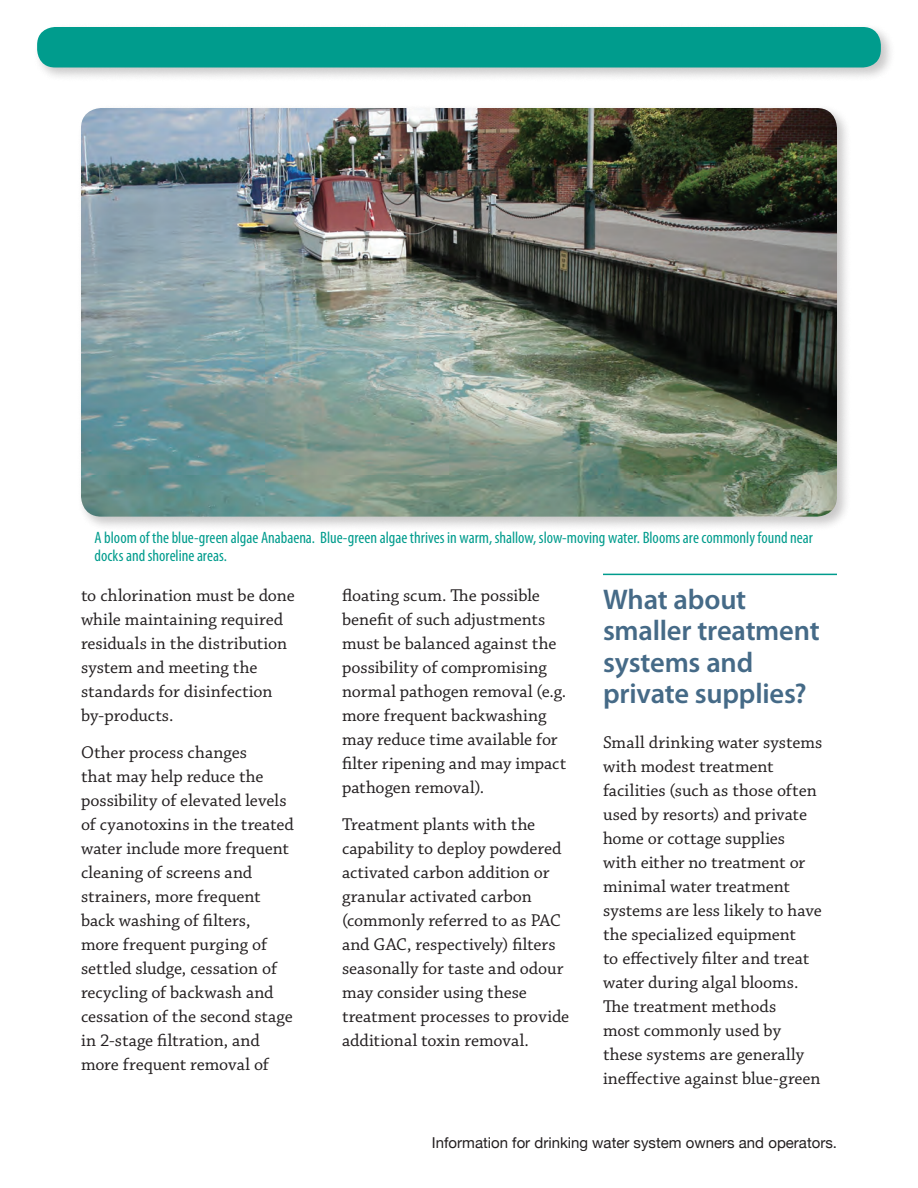
<style>
.page{position:relative;width:918px;height:1188px;background:#fff}
.page>*{position:absolute;margin:0;border:0;box-sizing:border-box;transform-origin:0 0}
.t1{font:600 28.5px/31.5px "Myriad Pro";letter-spacing:-.01em;color:#456a87}
.t2{font:18px/24px "Chaparral Pro";color:#231f20}
.t3{font:condensed 16.5px/18px "Myriad Pro";color:#009c8d}
.t4{font:15px "Helvetica Neue";color:#231f20}
</style>
<div class="page">
<div style="left:33px;top:23px;width:863px;height:59px;background:#231f20;opacity:.25"></div>
<div style="left:37px;top:27px;width:844px;height:41px;background:#009c8d;border-radius:18px"></div>
<hr style="left:603px;top:574px;width:234px;height:1px;background:#009c8d">
<div style="left:77px;top:104px;width:775px;height:428px;background:#231f20;opacity:.25"></div>
<img style="left:81px;top:108px;width:756px;height:409px">
<p class="t3" style="left:94px;top:528px;width:720px">A bloom of the blue-green algae Anabaena. Blue-green algae thrives in warm, shallow, slow-moving water. Blooms are commonly found near docks and shoreline areas.</p>
<p class="t2" style="left:81px;top:584px;width:215px">to chlorination must be done while maintaining required residuals in the distribution system and meeting the standards for disinfection by‑products.</p>
<p class="t2" style="left:81px;top:741px;width:214px">Other process changes<br>that may help reduce the possibility of elevated levels of cyanotoxins in the treated water include more frequent cleaning of screens and strainers, more frequent back washing of filters,<br>more frequent purging of settled sludge, cessation of recycling of backwash and cessation of the second stage in 2-stage filtration, and more frequent removal of</p>
<p class="t2" style="left:342px;top:584px;width:226px">floating scum. The possible benefit of such adjustments must be balanced against the possibility of compromising normal pathogen removal (e.g. more frequent backwashing may reduce time available for filter ripening and may impact pathogen removal).</p>
<p class="t2" style="left:342px;top:813px;width:229px">Treatment plants with the capability to deploy powdered activated carbon addition or granular activated carbon (commonly referred to as PAC and GAC, respectively) filters seasonally for taste and odour may consider using these treatment processes to provide additional toxin removal.</p>
<h1 class="t1" style="left:603px;top:583px;width:218px">What about smaller treatment systems and private supplies?</h1>
<p class="t2" style="left:603px;top:731px;width:221px">Small drinking water systems with modest treatment facilities (such as those often used by resorts) and private home or cottage supplies with either no treatment or minimal water treatment systems are less likely to have the specialized equipment<br>to effectively filter and treat water during algal blooms.<br>The treatment methods<br>most commonly used by these systems are generally ineffective against blue‑green</p>
<p class="t4" style="left:432px;top:1132px;width:407px">Information for drinking water system owners and operators.</p>
</div>
